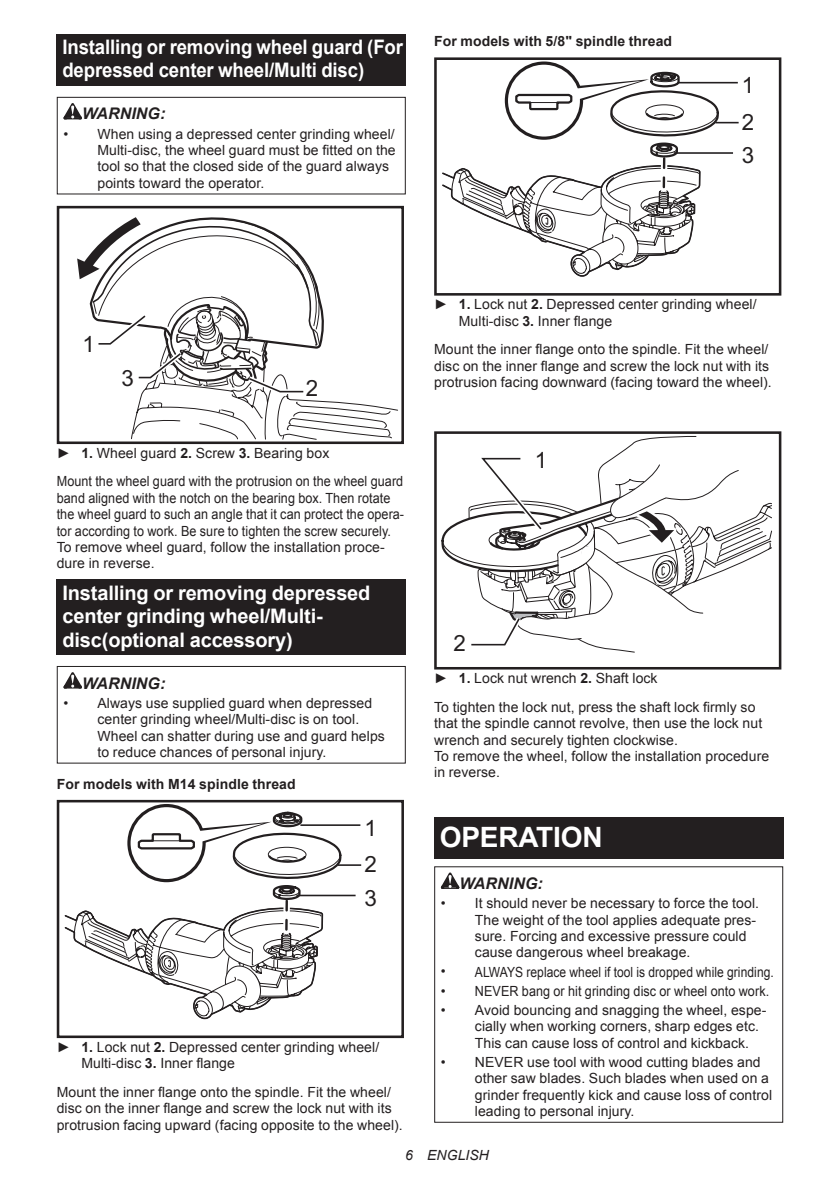
<style>
.page{position:relative;width:840px;height:1191px;background:#fff}
.page>*{position:absolute;margin:0;border:0;box-sizing:border-box;transform-origin:0 0}
.t1{font:700 28px "Arial";letter-spacing:-.01em;color:#fff}
.t2{font:22.4px/36.8px "Arial";color:#231f20}
.t3{font:700 20px/23.4px "Arial";letter-spacing:-.01em;color:#fff}
.t4{font:700 20px/23.4px "Arial";letter-spacing:-.01em;color:#fff;scale:.93 1}
.t5{font:italic 700 16px "Arial";letter-spacing:.005em;color:#231f20}
.t6{font:14px/16.4px "Arial";letter-spacing:.005em;color:#231f20}
.t7{font:14px/16.4px "Arial";letter-spacing:.005em;color:#231f20;scale:.9 1}
.t8{font:700 14px "Arial";letter-spacing:.005em;color:#231f20}
.t9{font:italic 14px "Arial";letter-spacing:.005em;color:#231f20}
.s1{font-weight:700}
</style>
<div class="page">
<div style="left:57px;top:34px;width:348px;height:52px;background:#231f20"></div>
<svg style="left:63px;top:103px;width:19px;height:16px"></svg>
<div style="left:57px;top:97px;width:348px;height:97px;border:1px solid #231f20"></div>
<div style="left:57px;top:206px;width:347px;height:238px;border:3px solid #231f20"></div>
<svg style="left:77px;top:208px;width:321px;height:232px"></svg>
<div style="left:57px;top:580px;width:348px;height:75px;background:#231f20"></div>
<svg style="left:63px;top:672px;width:19px;height:16px"></svg>
<div style="left:57px;top:666px;width:348px;height:97px;border:1px solid #231f20"></div>
<svg style="left:64px;top:804px;width:278px;height:216px"></svg>
<div style="left:57px;top:800px;width:347px;height:238px;border:3px solid #231f20"></div>
<hr style="left:300px;top:824px;width:60px;height:2px;background:#231f20">
<hr style="left:338px;top:864px;width:23px;height:2px;background:#231f20">
<hr style="left:296px;top:894px;width:59px;height:2px;background:#231f20">
<div style="left:434px;top:57px;width:347px;height:239px;border:3px solid #231f20"></div>
<svg style="left:440px;top:57px;width:298px;height:220px"></svg>
<hr style="left:673px;top:152px;width:59px;height:2px;background:#231f20">
<div style="left:434px;top:431px;width:347px;height:238px;border:3px solid #231f20"></div>
<svg style="left:441px;top:436px;width:331px;height:217px"></svg>
<div style="left:434px;top:817px;width:348px;height:41px;background:#231f20"></div>
<svg style="left:440px;top:872px;width:19px;height:17px"></svg>
<h3 class="t4" style="left:62px;top:36px;width:367px">Installing or removing wheel guard (For depressed center wheel/Multi disc)</h3>
<p class="t5" style="left:82px;top:103px;width:85px">WARNING:</p>
<p class="t6" style="left:97px;top:126px;width:299px;text-indent:-34px">• When using a depressed center grinding wheel/ Multi-disc, the wheel guard must be fitted on the tool so that the closed side of the guard always points toward the operator.</p>
<p class="t8" style="left:434px;top:32px;width:239px">For models with 5/8" spindle thread</p>
<h2 class="t2" style="left:741px;top:67px;width:14px">1<br>2</h2>
<h2 class="t2" style="left:741px;top:137px;width:14px">3</h2>
<h2 class="t2" style="left:82px;top:326px;width:14px">1</h2>
<h2 class="t2" style="left:121px;top:360px;width:14px">3</h2>
<h2 class="t2" style="left:306px;top:370px;width:14px">2</h2>
<p class="t6" style="left:57px;top:438px;width:348px;line-height:28.8px">► <span class="s1">1.</span> Wheel guard <span class="s1">2.</span> Screw <span class="s1">3.</span> Bearing box<br>Mount the wheel guard with the protrusion on the wheel guard</p>
<p class="t7" style="left:57px;top:490px;width:387px">band aligned with the notch on the bearing box. Then rotate the wheel guard to such an angle that it can protect the opera&shy;tor according to work. Be sure to tighten the screw securely.<br>To remove wheel guard, follow the installation proce&shy;dure in reverse.</p>
<h3 class="t3" style="left:62px;top:581px;width:309px">Installing or removing depressed center grinding wheel/Multi&shy;disc(optional accessory)</h3>
<p class="t5" style="left:82px;top:672px;width:85px">WARNING:</p>
<p class="t6" style="left:97px;top:695px;width:289px;text-indent:-34px">• Always use supplied guard when depressed center grinding wheel/Multi-disc is on tool.<br>Wheel can shatter during use and guard helps to reduce chances of personal injury.</p>
<p class="t8" style="left:57px;top:774px;width:240px">For models with M14 spindle thread</p>
<h2 class="t2" style="left:364px;top:809px;width:14px">1<br>2</h2>
<h2 class="t2" style="left:364px;top:880px;width:14px">3</h2>
<p class="t6" style="left:81px;top:1038px;width:299px;text-indent:-25px">► <span class="s1">1.</span> Lock nut <span class="s1">2.</span> Depressed center grinding wheel/<br>Multi-disc <span class="s1">3.</span> Inner flange</p>
<p class="t6" style="left:57px;top:1084px;width:347px">Mount the inner flange onto the spindle. Fit the wheel/ disc on the inner flange and screw the lock nut with its protrusion facing upward (facing opposite to the wheel).</p>
<p class="t6" style="left:458px;top:296px;width:299px;text-indent:-25px">► <span class="s1">1.</span> Lock nut <span class="s1">2.</span> Depressed center grinding wheel/<br>Multi-disc <span class="s1">3.</span> Inner flange</p>
<p class="t6" style="left:434px;top:341px;width:339px">Mount the inner flange onto the spindle. Fit the wheel/ disc on the inner flange and screw the lock nut with its protrusion facing downward (facing toward the wheel).</p>
<h2 class="t2" style="left:534px;top:441px;width:14px">1</h2>
<h2 class="t2" style="left:453px;top:625px;width:14px">2</h2>
<p class="t6" style="left:434px;top:664px;width:322px;line-height:28.8px">► <span class="s1">1.</span> Lock nut wrench <span class="s1">2.</span> Shaft lock<br>To tighten the lock nut, press the shaft lock firmly so</p>
<p class="t6" style="left:434px;top:715px;width:336px">that the spindle cannot revolve, then use the lock nut wrench and securely tighten clockwise.<br>To remove the wheel, follow the installation procedure in reverse.</p>
<h1 class="t1" style="left:439px;top:818px;width:164px">OPERATION</h1>
<p class="t5" style="left:459px;top:872px;width:85px">WARNING:</p>
<p class="t6" style="left:474px;top:895px;width:285px;text-indent:-34px">• It should never be necessary to force the tool.<br>The weight of the tool applies adequate pres&shy;sure. Forcing and excessive pressure could cause dangerous wheel breakage.</p>
<p class="t6" style="left:440px;top:963px;width:334px">• ALWAYS replace wheel if tool is dropped while grinding.</p>
<p class="t6" style="left:440px;top:982px;width:329px">• NEVER bang or hit grinding disc or wheel onto work.</p>
<p class="t6" style="left:474px;top:1002px;width:293px;text-indent:-34px">• Avoid bouncing and snagging the wheel, espe&shy;cially when working corners, sharp edges etc.<br>This can cause loss of control and kickback.</p>
<p class="t6" style="left:474px;top:1054px;width:298px;text-indent:-34px">• NEVER use tool with wood cutting blades and other saw blades. Such blades when used on a grinder frequently kick and cause loss of control leading to personal injury.</p>
<p class="t9" style="left:405px;top:1146px;width:85px">6 ENGLISH</p>
</div>
